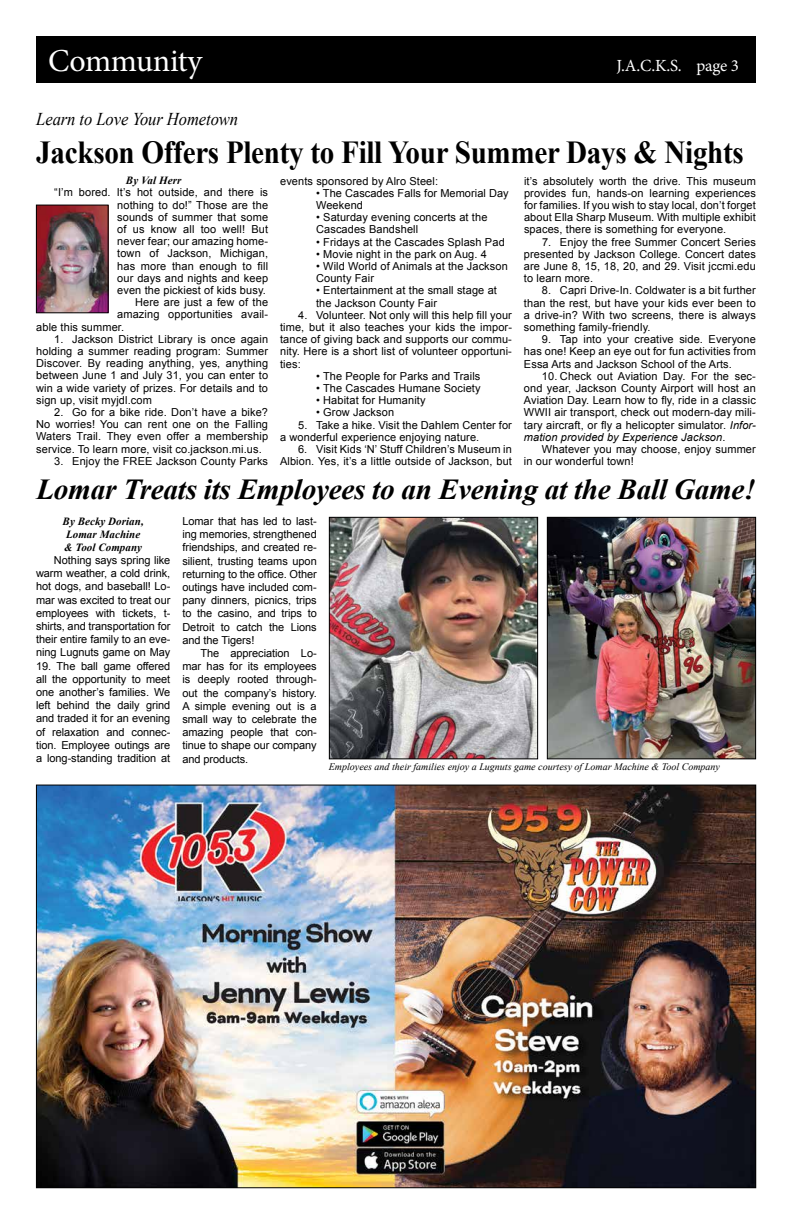
<style>
.page{position:relative;width:792px;height:1224px;background:#fff}
.page>*{position:absolute;margin:0;border:0;box-sizing:border-box;transform-origin:0 0}
.t1{font:700 32px "Times New Roman";letter-spacing:-.01em;color:#000;scale:.91 1}
.t2{font:32px "Minion Pro";letter-spacing:-.01em;color:#fff}
.t3{font:italic 700 29px "Times New Roman";letter-spacing:-.01em;color:#000}
.t4{font:italic 18px "Times New Roman";letter-spacing:-.005em;color:#000;scale:.92 1}
.t5{font:17px "Minion Pro";color:#fff}
.t6{font:11px/12.2px "Arial";letter-spacing:.01em;color:#000;text-align:justify}
.t7{font:italic 700 11px/13.1px "Times New Roman";letter-spacing:.005em;color:#000}
.t8{font:italic 10px "Times New Roman";color:#000}
.s1{font-style:italic}
</style>
<div class="page">
<div style="left:36px;top:36px;width:720px;height:47px;background:#000"></div>
<img style="left:38px;top:207px;width:68px;height:104px">
<div style="left:36px;top:205px;width:72px;height:108px;border:1px solid #000"></div>
<img style="left:38px;top:787px;width:716px;height:399px">
<img style="left:549px;top:519px;width:205px;height:238px">
<div style="left:547px;top:517px;width:209px;height:242px;border:1px solid #000"></div>
<img style="left:331px;top:519px;width:205px;height:238px">
<div style="left:329px;top:517px;width:209px;height:242px;border:1px solid #000"></div>
<h1 class="t2" style="left:48px;top:39px;width:156px">Community</h1>
<h3 class="t5" style="left:617px;top:54px;width:124px">J.A.C.K.S. page 3</h3>
<h3 class="t4" style="left:36px;top:106px;width:221px">Learn to Love Your Hometown</h3>
<h1 class="t1" style="left:36px;top:130px;width:779px">Jackson Offers Plenty to Fill Your Summer Days &amp; Nights</h1>
<p class="t7" style="left:126px;top:174px;width:57px">By Val Herr</p>
<p class="t6" style="left:54px;top:186px;width:215px">“I’m bored. It’s hot outside, and there is</p>
<p class="t6" style="left:117px;top:199px;width:152px">nothing to do!” Those are the</p>
<p class="t6" style="left:117px;top:211px;width:152px">sounds of summer that some</p>
<p class="t6" style="left:117px;top:223px;width:152px">of us know all too well! But</p>
<p class="t6" style="left:117px;top:235px;width:152px">never fear; our amazing home-</p>
<p class="t6" style="left:117px;top:247px;width:152px">town of Jackson, Michigan,</p>
<p class="t6" style="left:117px;top:260px;width:152px">has more than enough to fill</p>
<p class="t6" style="left:117px;top:272px;width:152px">our days and nights and keep</p>
<p class="t6" style="left:117px;top:284px;width:150px">even the pickiest of kids busy.</p>
<p class="t6" style="left:135px;top:296px;width:134px">Here are just a few of the</p>
<p class="t6" style="left:117px;top:308px;width:152px">amazing opportunities avail-</p>
<p class="t6" style="left:36px;top:321px;width:89px">able this summer.</p>
<p class="t6" style="left:36px;top:333px;width:233px;text-indent:18px">1. Jackson District Library is once again holding a summer reading program: Summer Discover. By reading anything, yes, anything between June 1 and July 31, you can enter to win a wide variety of prizes. For details and to sign up, visit myjdl.com</p>
<p class="t6" style="left:36px;top:406px;width:233px;text-indent:18px">2. Go for a bike ride. Don’t have a bike?<br>No worries! You can rent one on the Falling Waters Trail. They even offer a membership service. To learn more, visit co.jackson.mi.us.</p>
<p class="t6" style="left:54px;top:455px;width:215px">3. Enjoy the FREE Jackson County Parks</p>
<p class="t6" style="left:280px;top:175px;width:159px">events sponsored by Alro Steel:</p>
<p class="t6" style="left:316px;top:187px;width:194px">• The Cascades Falls for Memorial Day<br>Weekend</p>
<p class="t6" style="left:316px;top:211px;width:173px">• Saturday evening concerts at the<br>Cascades Bandshell</p>
<p class="t6" style="left:316px;top:236px;width:190px">• Fridays at the Cascades Splash Pad</p>
<p class="t6" style="left:316px;top:248px;width:172px">• Movie night in the park on Aug. 4</p>
<p class="t6" style="left:316px;top:260px;width:193px">• Wild World of Animals at the Jackson<br>County Fair</p>
<p class="t6" style="left:316px;top:285px;width:182px">• Entertainment at the small stage at the Jackson County Fair</p>
<p class="t6" style="left:280px;top:309px;width:233px;text-indent:18px">4. Volunteer. Not only will this help fill your time, but it also teaches your kids the impor&shy;tance of giving back and supports our commu&shy;nity. Here is a short list of volunteer opportuni&shy;ties:</p>
<p class="t6" style="left:316px;top:370px;width:166px">• The People for Parks and Trails</p>
<p class="t6" style="left:316px;top:382px;width:166px">• The Cascades Humane Society</p>
<p class="t6" style="left:316px;top:394px;width:111px">• Habitat for Humanity</p>
<p class="t6" style="left:316px;top:407px;width:80px">• Grow Jackson</p>
<p class="t6" style="left:280px;top:419px;width:233px;text-indent:18px">5. Take a hike. Visit the Dahlem Center for a wonderful experience enjoying nature.</p>
<p class="t6" style="left:280px;top:443px;width:233px;text-align:right">6. Visit Kids ‘N’ Stuff Children’s Museum in<br>Albion. Yes, it’s a little outside of Jackson, but</p>
<p class="t6" style="left:524px;top:175px;width:233px">it’s absolutely worth the drive. This museum provides fun, hands-on learning experiences for families. If you wish to stay local, don’t forget about Ella Sharp Museum. With multiple exhibit spaces, there is something for everyone.</p>
<p class="t6" style="left:524px;top:236px;width:233px;text-indent:18px">7. Enjoy the free Summer Concert Series presented by Jackson College. Concert dates are June 8, 15, 18, 20, and 29. Visit jccmi.edu to learn more.</p>
<p class="t6" style="left:524px;top:285px;width:233px;text-indent:18px">8. Capri Drive-In. Coldwater is a bit further than the rest, but have your kids ever been to a drive-in? With two screens, there is always something family-friendly.</p>
<p class="t6" style="left:524px;top:333px;width:233px;text-indent:18px">9. Tap into your creative side. Everyone has one! Keep an eye out for fun activities from Essa Arts and Jackson School of the Arts.</p>
<p class="t6" style="left:524px;top:370px;width:233px;text-indent:18px">10. Check out Aviation Day. For the sec&shy;ond year, Jackson County Airport will host an Aviation Day. Learn how to fly, ride in a classic WWII air transport, check out modern-day mili&shy;tary aircraft, or fly a helicopter simulator. <span class="s1">Infor&shy;mation provided by Experience Jackson</span>.</p>
<p class="t6" style="left:524px;top:443px;width:233px;text-indent:18px">Whatever you may choose, enjoy summer in our wonderful town!</p>
<h2 class="t3" style="left:36px;top:469px;width:721px">Lomar Treats its Employees to an Evening at the Ball Game!</h2>
<p class="t7" style="left:63px;top:514px;width:83px">By Becky Dorian,<br>Lomar Machine &amp; Tool Company</p>
<p class="t6" style="left:36px;top:554px;width:136px;line-height:13.2px;text-indent:18px">Nothing says spring like warm weather, a cold drink, hot dogs, and baseball! Lo&shy;mar was excited to treat our employees with tickets, t&shy;shirts, and transportation for their entire family to an eve&shy;ning Lugnuts game on May</p>
<p class="t6" style="left:36px;top:659px;width:136px;line-height:13.2px">19. The ball game offered all the opportunity to meet one another’s families. We left behind the daily grind and traded it for an evening of relaxation and connec&shy;tion. Employee outings are a long-standing tradition at</p>
<p class="t6" style="left:182px;top:515px;width:136px;line-height:13.2px">Lomar that has led to last&shy;ing memories, strengthened friendships, and created re&shy;silient, trusting teams upon returning to the office. Other outings have included com&shy;pany dinners, picnics, trips to the casino, and trips to Detroit to catch the Lions and the Tigers!</p>
<p class="t6" style="left:182px;top:647px;width:136px;line-height:13.2px;text-indent:18px">The appreciation Lo&shy;mar has for its employees is deeply rooted through&shy;out the company’s history.<br>A simple evening out is a small way to celebrate the amazing people that con&shy;tinue to shape our company and products.</p>
<p class="t8" style="left:329px;top:760px;width:393px">Employees and their families enjoy a Lugnuts game courtesy of Lomar Machine &amp; Tool Company</p>
</div>
